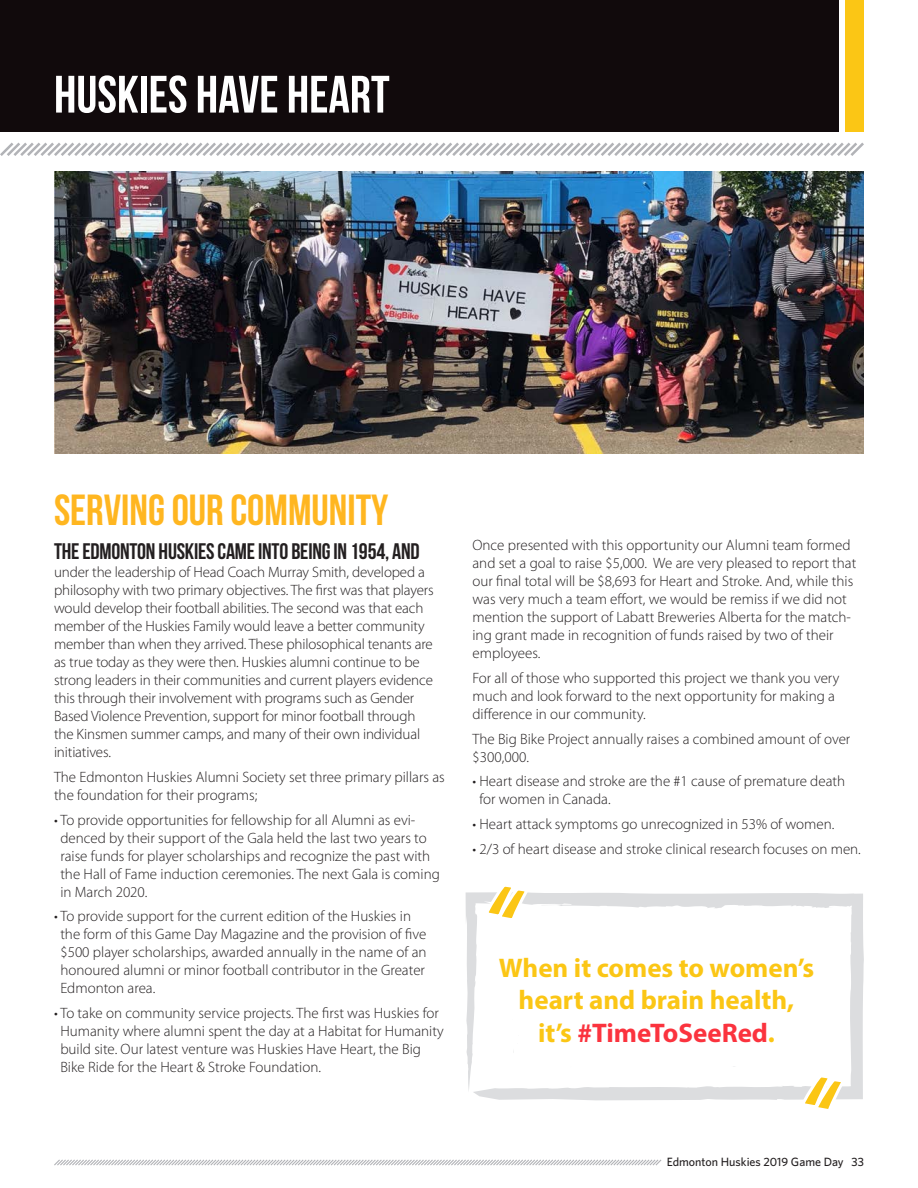
<style>
.page{position:relative;width:918px;height:1188px;background:#fff}
.page>*{position:absolute;margin:0;border:0;box-sizing:border-box;transform-origin:0 0}
.Section_Heading{font:700 52.5px "Bebas Neue";color:#fff}
.Section_Heading-2{font:700 43.5px "Bebas Neue";color:#ffb620}
.t1{font:700 27px/32.4px "Myriad Pro";color:#fbc615;text-align:center}
.t2{font:700 27px "Myriad Pro";color:#fb333e}
.Body_Text_-_First_Pa{font:700 22.5px "Bebas Neue";letter-spacing:-.01em;color:#231f20}
.Body_Text{font:300 15px/18px "Myriad Pro";color:#231f20}
.Body_Text_-_First_Pa-2{font:300 15px/18px "Myriad Pro";letter-spacing:-.01em;color:#231f20}
.t3{font:500 12px "Whitney";color:#231f20}
.s1{color:#fbc615}
</style>
<div class="page">
<svg style="left:54px;top:1159px;width:608px;height:7px"></svg>
<div style="left:0;top:0;width:839px;height:132px;background:#110a0c"></div>
<div style="left:846px;top:0;width:18px;height:132px;background:#fbc615"></div>
<svg style="left:0;top:142px;width:864px;height:14px"></svg>
<img style="left:54px;top:171px;width:810px;height:282px">
<svg style="left:466px;top:892px;width:398px;height:209px"></svg>
<svg style="left:513px;top:1043px;width:6px;height:11px"></svg>
<svg style="left:482px;top:886px;width:56px;height:37px"></svg>
<svg style="left:798px;top:1072px;width:50px;height:37px"></svg>
<p class="Section_Heading" style="left:54px;top:66px;width:337px">HUSKIES HAVE HEART</p>
<p class="Section_Heading-2" style="left:54px;top:486px;width:336px">SERVING OUR COMMUNITY</p>
<p class="Body_Text_-_First_Pa" style="left:54px;top:539px;width:367px">THE EDMONTON HUSKIES CAME INTO BEING IN 1954, AND</p>
<p class="Body_Text_-_First_Pa-2" style="left:54px;top:563px;width:381px">under the leadership of Head Coach Murray Smith, developed a philosophy with two primary objectives. The first was that players would develop their football abilities. The second was that each member of the Huskies Family would leave a better community member than when they arrived. These philosophical tenants are as true today as they were then. Huskies alumni continue to be strong leaders in their communities and current players evidence this through their involvement with programs such as Gender Based Violence Prevention, support for minor football through the Kinsmen summer camps, and many of their own individual initiatives.</p>
<p class="Body_Text" style="left:54px;top:768px;width:392px">The Edmonton Huskies Alumni Society set three primary pillars as the foundation for their programs;</p>
<p class="Body_Text" style="left:60px;top:810px;width:381px;text-indent:-6px">• To provide opportunities for fellowship for all Alumni as evi&shy;denced by their support of the Gala held the last two years to raise funds for player scholarships and recognize the past with the Hall of Fame induction ceremonies. The next Gala is coming in March 2020.</p>
<p class="Body_Text" style="left:60px;top:907px;width:368px;text-indent:-6px">• To provide support for the current edition of the Huskies in the form of this Game Day Magazine and the provision of five $500 player scholarships, awarded annually in the name of an honoured alumni or minor football contributor in the Greater Edmonton area.</p>
<p class="Body_Text" style="left:60px;top:1004px;width:385px;text-indent:-6px">• To take on community service projects. The first was Huskies for Humanity where alumni spent the day at a Habitat for Humanity build site. Our latest venture was Huskies Have Heart, the Big Bike Ride for the Heart &amp; Stroke Foundation.</p>
<p class="Body_Text" style="left:472px;top:536px;width:385px">Once presented with this opportunity our Alumni team formed and set a goal to raise $5,000. We are very pleased to report that our final total will be $8,693 for Heart and Stroke. And, while this was very much a team effort, we would be remiss if we did not mention the support of Labatt Breweries Alberta for the match&shy;ing grant made in recognition of funds raised by two of their employees.</p>
<p class="Body_Text" style="left:472px;top:669px;width:368px">For all of those who supported this project we thank you very much and look forward to the next opportunity for making a difference in our community.</p>
<p class="Body_Text" style="left:472px;top:729px;width:379px">The Big Bike Project annually raises a combined amount of over $300,000.</p>
<p class="Body_Text" style="left:479px;top:772px;width:367px;text-indent:-7px">• Heart disease and stroke are the #1 cause of premature death for women in Canada.</p>
<p class="Body_Text" style="left:472px;top:815px;width:363px">• Heart attack symptoms go unrecognized in 53% of women.</p>
<p class="Body_Text" style="left:472px;top:840px;width:390px">• 2/3 of heart disease and stroke clinical research focuses on men.</p>
<p class="t1" style="left:499px;top:951px;width:317px">When it comes to women’s heart and brain health,</p>
<p class="t2" style="left:538px;top:1015px;width:238px"><span class="s1">it’s</span> #TimeToSeeRed<span class="s1">.</span></p>
<p class="t3" style="left:667px;top:1154px;width:199px">Edmonton Huskies 2019 Game Day 33</p>
</div>
